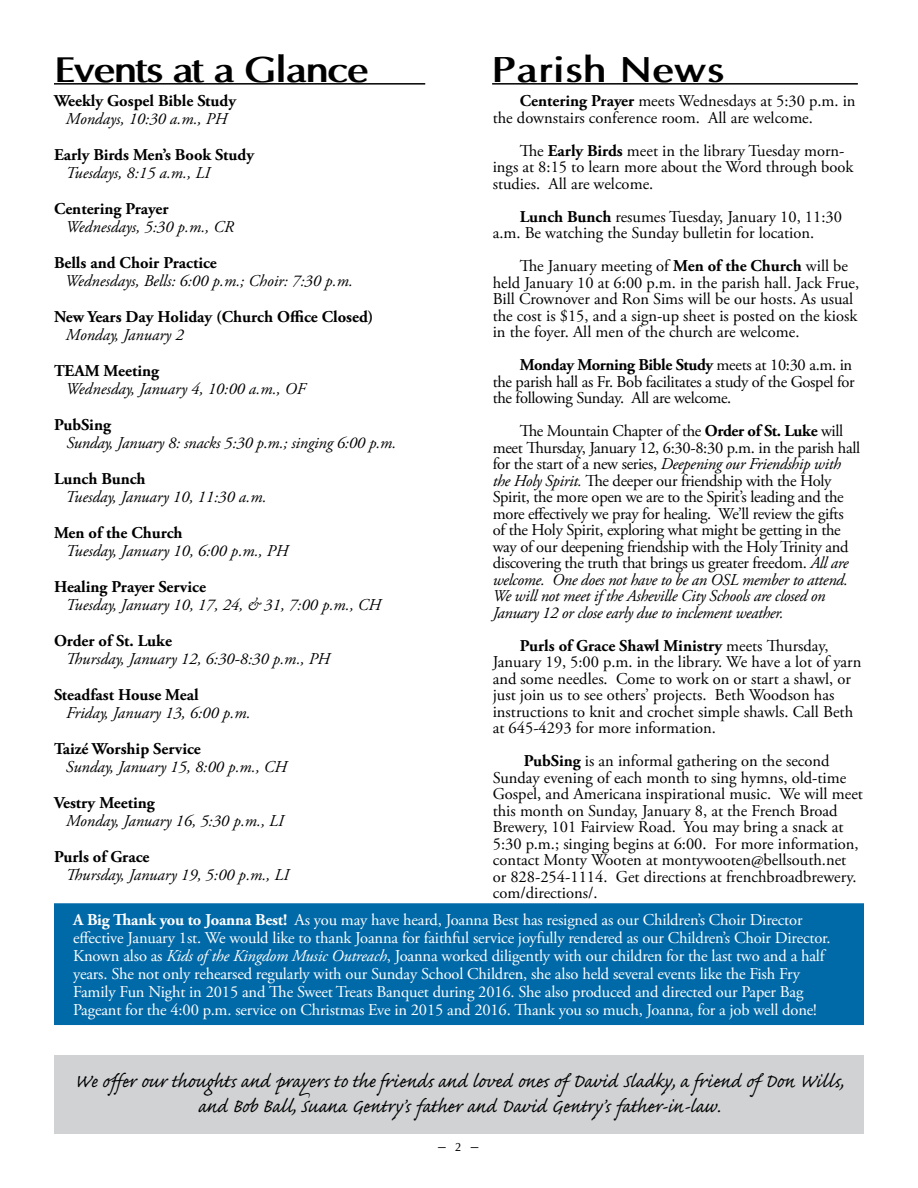
<style>
.page{position:relative;width:918px;height:1188px;background:#fff}
.page>*{position:absolute;margin:0;border:0;box-sizing:border-box;transform-origin:0 0}
.t1{font:700 36px "Optima";letter-spacing:-.05em;color:#000;scale:1.12 1}
.t2{font:700 36px "Optima";color:#000;scale:1.12 1}
.t3{font:24px/25.5px "Caflisch Script Pro";color:#000;text-align:center}
.t4{font:16.5px/16.5px "Adobe Garamond Pro";color:#000}
.t5{font:16.5px/16.5px "Adobe Garamond Pro";letter-spacing:-.02em;color:#000}
.t6{font:16.5px/18px "Adobe Garamond Pro";letter-spacing:-.01em;color:#fff}
.t7{font:italic 16.5px "Adobe Garamond Pro";color:#000}
.t8{font:700 16.5px "Adobe Garamond Pro";color:#000}
.t9{font:15px "Optima";color:#000}
.s1{font-weight:700}
.s2{font-style:italic}
.s3{font-size:12px}
</style>
<div class="page">
<hr style="left:54px;top:83px;width:371px;height:2px;background:#000">
<hr style="left:492px;top:83px;width:366px;height:2px;background:#000">
<div style="left:54px;top:1055px;width:810px;height:79px;background:#d0d2d3"></div>
<div style="left:55px;top:904px;width:808px;height:120px;background:#0069a8"></div>
<div style="left:54px;top:903px;width:810px;height:122px;border:1px solid #0069a8"></div>
<h1 class="t1" style="left:54px;top:48px;width:283px">Events at a Glance</h1>
<h1 class="t2" style="left:492px;top:48px;width:209px">Parish News</h1>
<p class="t8" style="left:54px;top:92px;width:184px">Weekly Gospel Bible Study</p>
<p class="t7" style="left:66px;top:109px;width:163px">Mondays, 10:30 a.m., PH</p>
<p class="t8" style="left:54px;top:146px;width:202px">Early Birds Men’s Book Study</p>
<p class="t7" style="left:66px;top:163px;width:146px">Tuesdays, 8:15 a.m., LI</p>
<p class="t8" style="left:54px;top:200px;width:116px">Centering Prayer</p>
<p class="t7" style="left:66px;top:217px;width:169px">Wednesdays, 5:30 p.m., CR</p>
<p class="t8" style="left:54px;top:254px;width:164px">Bells and Choir Practice</p>
<p class="t7" style="left:65px;top:271px;width:289px">Wednesdays, Bells: 6:00 p.m.; Choir: 7:30 p.m.</p>
<p class="t8" style="left:54px;top:308px;width:321px">New Years Day Holiday (Church Office Closed)</p>
<p class="t7" style="left:66px;top:325px;width:119px">Monday, January 2</p>
<p class="t8" style="left:54px;top:362px;width:107px">TEAM Meeting</p>
<p class="t7" style="left:66px;top:379px;width:241px">Wednesday, January 4, 10:00 a.m., OF</p>
<p class="t8" style="left:54px;top:416px;width:59px">PubSing</p>
<p class="t7" style="left:66px;top:433px;width:331px">Sunday, January 8: snacks 5:30 p.m.; singing 6:00 p.m.</p>
<p class="t8" style="left:54px;top:470px;width:93px">Lunch Bunch</p>
<p class="t7" style="left:66px;top:487px;width:202px">Tuesday, January 10, 11:30 a.m.</p>
<p class="t8" style="left:54px;top:524px;width:130px">Men of the Church</p>
<p class="t7" style="left:66px;top:541px;width:224px">Tuesday, January 10, 6:00 p.m., PH</p>
<p class="t8" style="left:54px;top:578px;width:154px">Healing Prayer Service</p>
<p class="t7" style="left:66px;top:595px;width:317px">Tuesday, January 10, 17, 24, &amp; 31, 7:00 p.m., CH</p>
<p class="t8" style="left:54px;top:632px;width:119px">Order of St. Luke</p>
<p class="t7" style="left:66px;top:649px;width:266px">Thursday, January 12, 6:30-8:30 p.m., PH</p>
<p class="t8" style="left:54px;top:686px;width:146px">Steadfast House Meal</p>
<p class="t7" style="left:66px;top:703px;width:186px">Friday, January 13, 6:00 p.m.</p>
<p class="t8" style="left:54px;top:740px;width:148px">Taizé Worship Service</p>
<p class="t7" style="left:66px;top:757px;width:223px">Sunday, January 15, 8:00 p.m., CH</p>
<p class="t8" style="left:54px;top:794px;width:102px">Vestry Meeting</p>
<p class="t7" style="left:66px;top:811px;width:219px">Monday, January 16, 5:30 p.m., LI</p>
<p class="t8" style="left:54px;top:848px;width:97px">Purls of Grace</p>
<p class="t7" style="left:66px;top:865px;width:225px">Thursday, January 19, 5:00 p.m., LI</p>
<p class="t4" style="left:493px;top:94px;width:364px;text-indent:27px"><span class="s1">Centering Prayer</span> meets Wednesdays at 5:30 p.m. in the downstairs conference room. All are welcome.</p>
<p class="t4" style="left:493px;top:143px;width:362px;text-indent:27px">The <span class="s1">Early Birds</span> meet in the library Tuesday morn&shy;ings at 8:15 to learn more about the Word through book studies. All are welcome.</p>
<p class="t4" style="left:493px;top:209px;width:351px;text-indent:27px"><span class="s1">Lunch Bunch</span> resumes Tuesday, January 10, 11:30 a.m. Be watching the Sunday bulletin for location.</p>
<p class="t4" style="left:493px;top:259px;width:368px;text-indent:27px">The January meeting of <span class="s1">Men of the Church</span> will be held January 10 at 6:00 p.m. in the parish hall. Jack Frue, Bill Crownover and Ron Sims will be our hosts. As usual the cost is $15, and a sign-up sheet is posted on the kiosk in the foyer. All men of the church are welcome.</p>
<p class="t5" style="left:493px;top:358px;width:363px;text-indent:27px"><span class="s1">Monday Morning Bible Study</span> meets at 10:30 a.m. in the parish hall as Fr. Bob facilitates a study of the Gospel for the following Sunday. All are welcome.</p>
<p class="t5" style="left:493px;top:424px;width:369px;text-indent:27px">The Mountain Chapter of the <span class="s1">Order of St. Luke</span> will meet Thursday, January 12, 6:30-8:30 p.m. in the parish hall for the start of a new series, <span class="s2">Deepening our Friendship with the Holy Spirit.</span> The deeper our friendship with the Holy Spirit, the more open we are to the Spirit’s leading and the more effectively we pray for healing. We’ll review the gifts of the Holy Spirit, exploring what might be getting in the way of our deepening friendship with the Holy Trinity and discovering the truth that brings us greater freedom. <span class="s2">All are welcome. One does not have to be an OSL member to attend.<br>We will not meet if the Asheville City Schools are closed on January 12 or close early due to inclement weather.</span></p>
<p class="t4" style="left:493px;top:638px;width:370px;text-indent:27px"><span class="s1">Purls of Grace Shawl Ministry</span> meets Thursday, January 19, 5:00 p.m. in the library. We have a lot of yarn and some needles. Come to work on or start a shawl, or just join us to see others’ projects. Beth Woodson has instructions to knit and crochet simple shawls. Call Beth at 645-4293 for more information.</p>
<p class="t4" style="left:493px;top:754px;width:372px;text-indent:31px"><span class="s1">PubSing</span> is an informal gathering on the second Sunday evening of each month to sing hymns, old-time Gospel, and Americana inspirational music. We will meet this month on Sunday, January 8, at the French Broad Brewery, 101 Fairview Road. You may bring a snack at 5:30 p.m.; singing begins at 6:00. For more information, contact Monty Wooten at montywooten@bellsouth.net or 828-254-1114. Get directions at frenchbroadbrewery. com/directions/.</p>
<p class="t6" style="left:73px;top:912px;width:759px"><span class="s1">A Big Thank you to Joanna Best!</span> As you may have heard, Joanna Best has resigned as our Children’s Choir Director effective January 1st. We would like to thank Joanna for faithful service joyfully rendered as our Children’s Choir Director.<br>Known also as <span class="s2">Kids of the Kingdom Music Outreach</span>, Joanna worked diligently with our children for the last two and a half years. She not only rehearsed regularly with our Sunday School Children, she also held several events like the Fish Fry Family Fun Night in 2015 and The Sweet Treats Banquet during 2016. She also produced and directed our Paper Bag Pageant for the 4:00 p.m. service on Christmas Eve in 2015 and 2016. Thank you so much, Joanna, for a job well done!</p>
<h2 class="t3" style="left:74px;top:1071px;width:771px">We offer our thoughts and prayers to the friends and loved ones of David Sladky, a friend of Don Wills, and Bob Ball, Suana Gentry’s father and David Gentry’s father-in-law.</h2>
<p class="t9" style="left:438px;top:1137px;width:42px">– <span class="s3">2</span> –</p>
</div>
